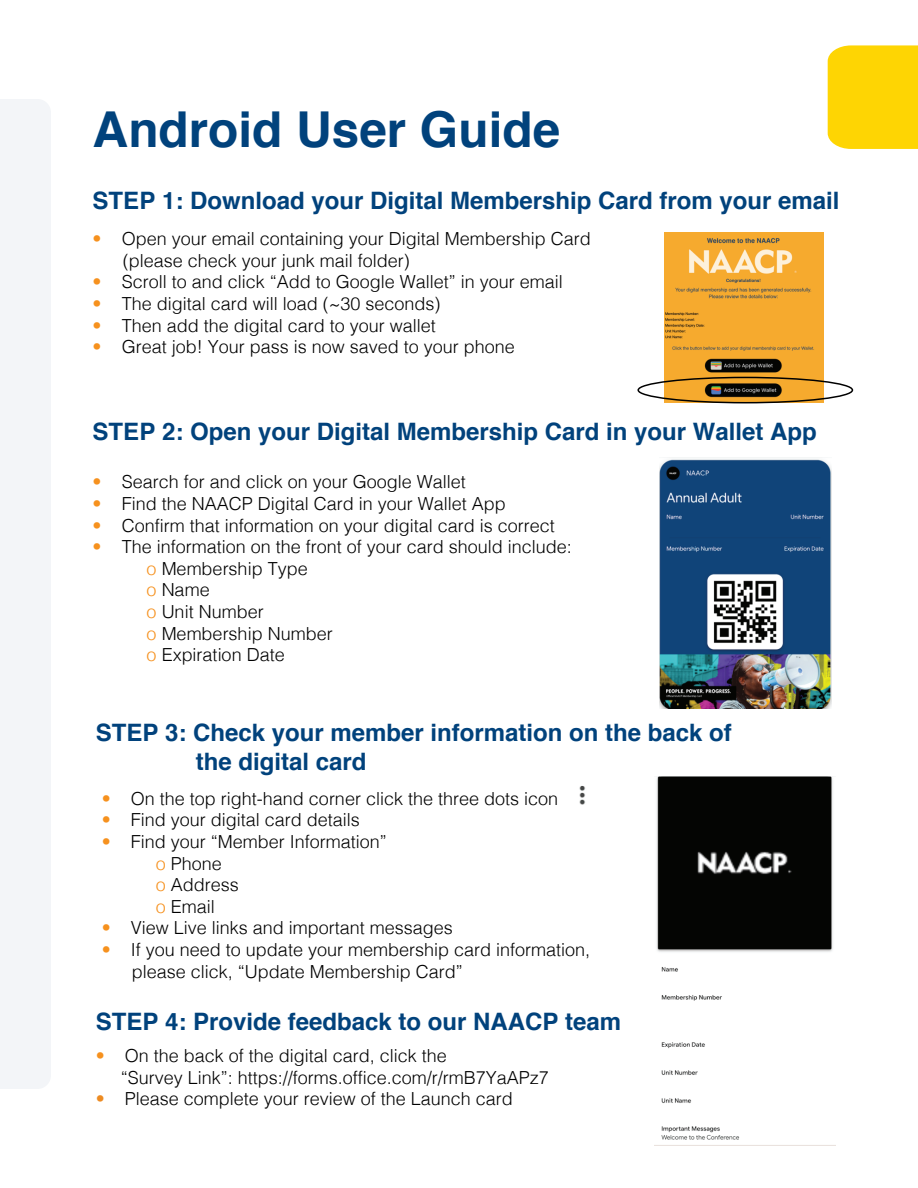
<style>
.page{position:relative;width:918px;height:1188px;background:#fff}
.page>*{position:absolute;margin:0;border:0;box-sizing:border-box;transform-origin:0 0}
.t1{font:700 49.5px "Helvetica";color:#01427c}
.t2{font:700 24px/28.8px "Helvetica";color:#01427c}
.t3{font:300 18px/21.6px "Helvetica";color:#000}
.s1{color:#f6911e}
.s2{color:#ed8b22}
</style>
<div class="page">
<div style="left:0;top:99px;width:51px;height:990px;background:#f3f5f8"></div>
<div style="left:828px;top:45px;width:90px;height:104px;background:#fed503"></div>
<img style="left:660px;top:457px;width:171px;height:252px">
<img style="left:665px;top:232px;width:159px;height:171px">
<div style="left:637px;top:377px;width:216px;height:26px;border:2px solid #000;border-radius:50%"></div>
<img style="left:655px;top:776px;width:181px;height:370px">
<img style="left:579px;top:786px;width:7px;height:19px">
<h1 class="t1" style="left:93px;top:89px;width:469px">Android User Guide</h1>
<h2 class="t2" style="left:93px;top:186px;width:748px">STEP 1: Download your Digital Membership Card from your email</h2>
<p class="t3" style="left:123px;top:227px;width:470px;text-indent:-30px"><span class="s1">•</span> Open your email containing your Digital Membership Card (please check your junk mail folder)</p>
<p class="t3" style="left:93px;top:270px;width:472px"><span class="s1">•</span> Scroll to and click “Add to Google Wallet” in your email</p>
<p class="t3" style="left:93px;top:292px;width:349px"><span class="s1">•</span> The digital card will load (~30 seconds)</p>
<p class="t3" style="left:93px;top:313px;width:345px"><span class="s1">•</span> Then add the digital card to your wallet</p>
<p class="t3" style="left:93px;top:335px;width:424px"><span class="s1">•</span> Great job! Your pass is now saved to your phone</p>
<h2 class="t2" style="left:93px;top:418px;width:726px">STEP 2: Open your Digital Membership Card in your Wallet App</h2>
<p class="t3" style="left:93px;top:470px;width:375px"><span class="s1">•</span> Search for and click on your Google Wallet</p>
<p class="t3" style="left:93px;top:492px;width:415px"><span class="s1">•</span> Find the NAACP Digital Card in your Wallet App</p>
<p class="t3" style="left:93px;top:513px;width:464px"><span class="s1">•</span> Confirm that information on your digital card is correct</p>
<p class="t3" style="left:147px;top:535px;width:427px;text-indent:-54px"><span class="s1">•</span> The information on the front of your card should include: <span class="s1">o</span> Membership Type<br><span class="s1">o</span> Name<br><span class="s1">o</span> Unit Number<br><span class="s1">o</span> Membership Number<br><span class="s1">o</span> Expiration Date</p>
<h2 class="t2" style="left:196px;top:719px;width:538px;text-indent:-100px">STEP 3: Check your member information on the back of the digital card</h2>
<p class="t3" style="left:102px;top:786px;width:458px"><span class="s1">•</span> On the top right-hand corner click the three dots icon</p>
<p class="t3" style="left:102px;top:808px;width:260px"><span class="s1">•</span> Find your digital card details</p>
<p class="t3" style="left:156px;top:830px;width:233px;text-indent:-54px"><span class="s1">•</span> Find your “Member Information” <span class="s1">o</span> Phone<br><span class="s1">o</span> Address<br><span class="s1">o</span> Email</p>
<p class="t3" style="left:102px;top:916px;width:353px"><span class="s1">•</span> View Live links and important messages</p>
<p class="t3" style="left:132px;top:938px;width:460px;text-indent:-30px"><span class="s1">•</span> If you need to update your membership card information, please click, “Update Membership Card”</p>
<h2 class="t2" style="left:96px;top:1007px;width:527px">STEP 4: Provide feedback to our NAACP team</h2>
<p class="t3" style="left:121px;top:1043px;width:430px;text-indent:-25px"><span class="s1">•</span> On the back of the digital card, click the<br>“Survey Link”: https://forms.office.com/r/rmB7YaAPz7</p>
<p class="t3" style="left:96px;top:1087px;width:419px"><span class="s2">•</span> Please complete your review of the Launch card</p>
</div>
